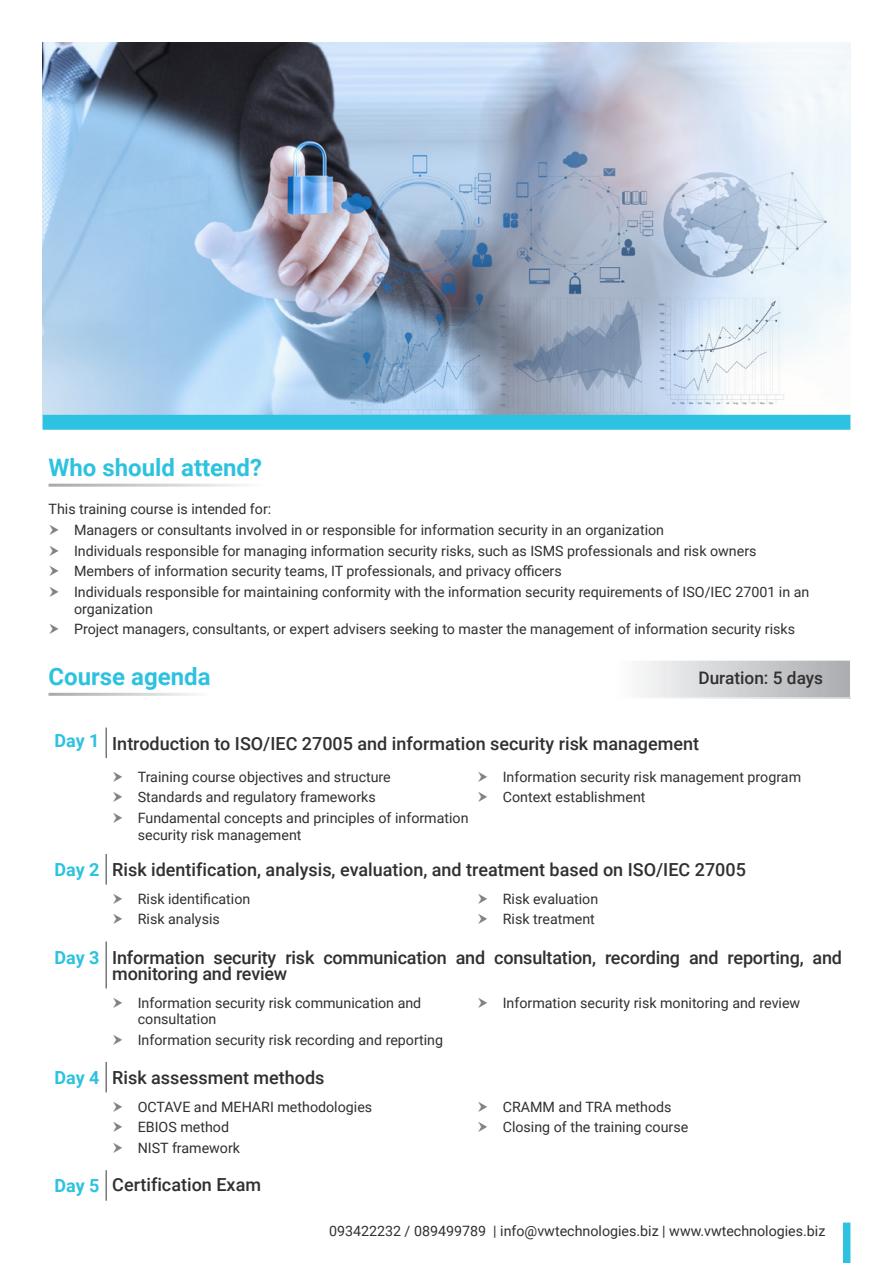
<style>
.page{position:relative;width:893px;height:1263px;background:#fff}
.page>*{position:absolute;margin:0;border:0;box-sizing:border-box;transform-origin:0 0}
.t1{font:700 24px "Roboto";color:#2dc2df}
.t2{font:500 18px/16.5px "Roboto";color:#312f30}
.t3{font:700 18px "Roboto";letter-spacing:-.005em;color:#2dc2df}
.t4{font:500 17.25px "Roboto";color:#312f30}
.Bullet_Points{font:14.25px/16.5px "Roboto";color:#312f30}
</style>
<div class="page">
<img style="left:42px;top:43px;width:808px;height:372px">
<div style="left:43px;top:415px;width:807px;height:15px;background:#2dc2df"></div>
<svg style="left:642px;top:661px;width:208px;height:37px;background:#cfd0d2"></svg>
<hr style="left:105px;top:727px;width:2px;height:31px;background:#76787b">
<hr style="left:105px;top:854px;width:2px;height:30px;background:#76787b">
<hr style="left:105px;top:941px;width:2px;height:47px;background:#76787b">
<hr style="left:105px;top:1062px;width:2px;height:30px;background:#76787b">
<hr style="left:105px;top:1170px;width:2px;height:31px;background:#76787b">
<div style="left:843px;top:1222px;width:7px;height:41px;background:#2dc2df"></div>
<p class="t1" style="left:49px;top:451px;width:215px">Who should attend?</p>
<p class="Bullet_Points" style="left:49px;top:500px;width:224px">This training course is intended for:</p>
<p class="Bullet_Points" style="left:74px;top:521px;width:592px">Managers or consultants involved in or responsible for information security in an organization</p>
<p class="Bullet_Points" style="left:74px;top:542px;width:684px">Individuals responsible for managing information security risks, such as ISMS professionals and risk owners</p>
<p class="Bullet_Points" style="left:74px;top:562px;width:489px">Members of information security teams, IT professionals, and privacy officers</p>
<p class="Bullet_Points" style="left:74px;top:583px;width:737px">Individuals responsible for maintaining conformity with the information security requirements of ISO/IEC 27001 in an organization</p>
<p class="Bullet_Points" style="left:74px;top:620px;width:722px">Project managers, consultants, or expert advisers seeking to master the management of information security risks</p>
<p class="t1" style="left:49px;top:660px;width:164px">Course agenda</p>
<p class="t4" style="left:698px;top:666px;width:126px">Duration: 5 days</p>
<p class="t3" style="left:55px;top:728px;width:47px">Day 1</p>
<p class="t2" style="left:112px;top:734px;width:588px">Introduction to ISO/IEC 27005 and information security risk management</p>
<p class="Bullet_Points" style="left:138px;top:768px;width:255px">Training course objectives and structure</p>
<p class="Bullet_Points" style="left:138px;top:788px;width:239px">Standards and regulatory frameworks</p>
<p class="Bullet_Points" style="left:138px;top:809px;width:332px">Fundamental concepts and principles of information security risk management</p>
<p class="Bullet_Points" style="left:503px;top:768px;width:300px">Information security risk management program</p>
<p class="Bullet_Points" style="left:503px;top:788px;width:144px">Context establishment</p>
<p class="t3" style="left:55px;top:857px;width:47px">Day 2</p>
<p class="t2" style="left:112px;top:861px;width:635px">Risk identification, analysis, evaluation, and treatment based on ISO/IEC 27005</p>
<p class="Bullet_Points" style="left:138px;top:890px;width:114px">Risk identification</p>
<p class="Bullet_Points" style="left:138px;top:911px;width:84px">Risk analysis</p>
<p class="Bullet_Points" style="left:503px;top:890px;width:97px">Risk evaluation</p>
<p class="Bullet_Points" style="left:503px;top:911px;width:94px">Risk treatment</p>
<p class="t3" style="left:55px;top:944px;width:47px">Day 3</p>
<p class="t2" style="left:112px;top:948px;width:731px">Information security risk communication and consultation, recording and reporting, and monitoring and review</p>
<p class="Bullet_Points" style="left:138px;top:994px;width:285px">Information security risk communication and consultation</p>
<p class="Bullet_Points" style="left:138px;top:1031px;width:307px">Information security risk recording and reporting</p>
<p class="Bullet_Points" style="left:503px;top:994px;width:299px">Information security risk monitoring and review</p>
<p class="t3" style="left:55px;top:1065px;width:47px">Day 4</p>
<p class="t2" style="left:112px;top:1069px;width:214px">Risk assessment methods</p>
<p class="Bullet_Points" style="left:138px;top:1098px;width:236px">OCTAVE and MEHARI methodologies</p>
<p class="Bullet_Points" style="left:138px;top:1118px;width:93px">EBIOS method</p>
<p class="Bullet_Points" style="left:138px;top:1139px;width:104px">NIST framework</p>
<p class="t3" style="left:55px;top:1173px;width:47px">Day 5</p>
<p class="t2" style="left:112px;top:1176px;width:150px">Certification Exam</p>
<p class="Bullet_Points" style="left:503px;top:1098px;width:170px">CRAMM and TRA methods</p>
<p class="Bullet_Points" style="left:503px;top:1118px;width:187px">Closing of the training course</p>
<p class="Bullet_Points" style="left:329px;top:1222px;width:498px">093422232 / 089499789 | info@vwtechnologies.biz | www.vwtechnologies.biz</p>
</div>
